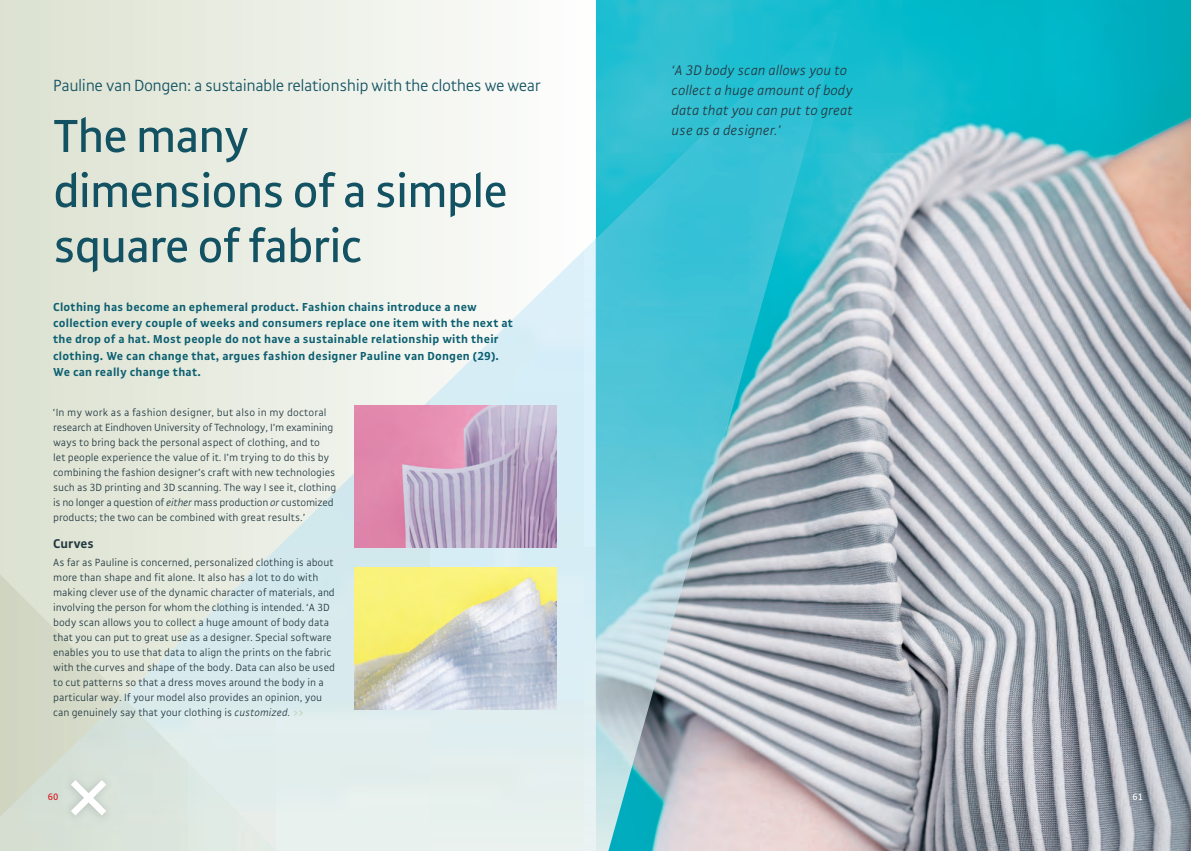
<style>
.page{position:relative;width:1191px;height:851px;background:#fff}
.page>*{position:absolute;margin:0;border:0;box-sizing:border-box;transform-origin:0 0}
.t1{font:50px/55px "Gak Sans";letter-spacing:-.025em;color:#135262}
.t2{font:300 17.5px "Gak Sans";letter-spacing:-.025em;color:#135262}
.t3{font:italic 300 15px/20px "Gak Sans";color:#233942}
.t4{font:700 13.75px "Gak Sans";color:#233942}
.t5{font:700 12.5px/16.2px "Gak Sans";letter-spacing:.02em;color:#0b5f70}
.t6{font:300 11.25px/15px "Gak Sans";color:#233942}
.t7{font:10px "Gak Sans";color:#d7171f}
.t8{font:10px "Gak Sans";color:#fff}
.s1{font-style:italic}
.s2{color:#bdc7aa}
</style>
<div class="page">
<img style="left:847px;top:0;width:344px;height:850px">
<div style="left:0;top:0;width:595px;height:850px;background:linear-gradient(to right,#dce1d0,#fefefe)"></div>
<img style="left:123px;top:239px;width:472px;height:611px">
<img style="left:595px;top:0;width:252px;height:850px">
<img style="left:0;top:573px;width:123px;height:124px">
<img style="left:0;top:697px;width:278px;height:153px">
<div style="left:61px;top:771px;width:56px;height:56px;background:#d7e1d7"></div>
<svg style="left:71px;top:780px;width:35px;height:35px"></svg>
<img style="left:354px;top:406px;width:202px;height:141px">
<img style="left:354px;top:567px;width:202px;height:142px">
<h2 class="t2" style="left:53px;top:75px;width:489px">Pauline van Dongen: a sustainable relationship with the clothes we wear</h2>
<h1 class="t1" style="left:53px;top:107px;width:456px">The many<br>dimensions of a simple square of fabric</h1>
<p class="t5" style="left:53px;top:298px;width:461px">Clothing has become an ephemeral product. Fashion chains introduce a new collection every couple of weeks and consumers replace one item with the next at the drop of a hat. Most people do not have a sustainable relationship with their clothing. We can change that, argues fashion designer Pauline van Dongen (29).<br>We can really change that.</p>
<p class="t6" style="left:53px;top:405px;width:285px">‘In my work as a fashion designer, but also in my doctoral research at Eindhoven University of Technology, I’m examining ways to bring back the personal aspect of clothing, and to<br>let people experience the value of it. I’m trying to do this by combining the fashion designer’s craft with new technologies such as 3D printing and 3D scanning. The way I see it, clothing is no longer a question of <span class="s1">either</span> mass production <span class="s1">or</span> customized products; the two can be combined with great results.’</p>
<p class="t4" style="left:53px;top:534px;width:42px">Curves</p>
<p class="t6" style="left:53px;top:555px;width:283px">As far as Pauline is concerned, personalized clothing is about more than shape and fit alone. It also has a lot to do with making clever use of the dynamic character of materials, and involving the person for whom the clothing is intended. ‘A 3D body scan allows you to collect a huge amount of body data that you can put to great use as a designer. Special software enables you to use that data to align the prints on the fabric with the curves and shape of the body. Data can also be used to cut patterns so that a dress moves around the body in a particular way. If your model also provides an opinion, you can genuinely say that your clothing is <span class="s1">customized.</span> <span class="s2">&gt;&gt;</span></p>
<h3 class="t3" style="left:671px;top:60px;width:183px">‘A 3D body scan allows you to collect a huge amount of body data that you can put to great use as a designer.’</h3>
<p class="t7" style="left:48px;top:790px;width:12px">60</p>
<p class="t8" style="left:1132px;top:790px;width:12px">61</p>
</div>
